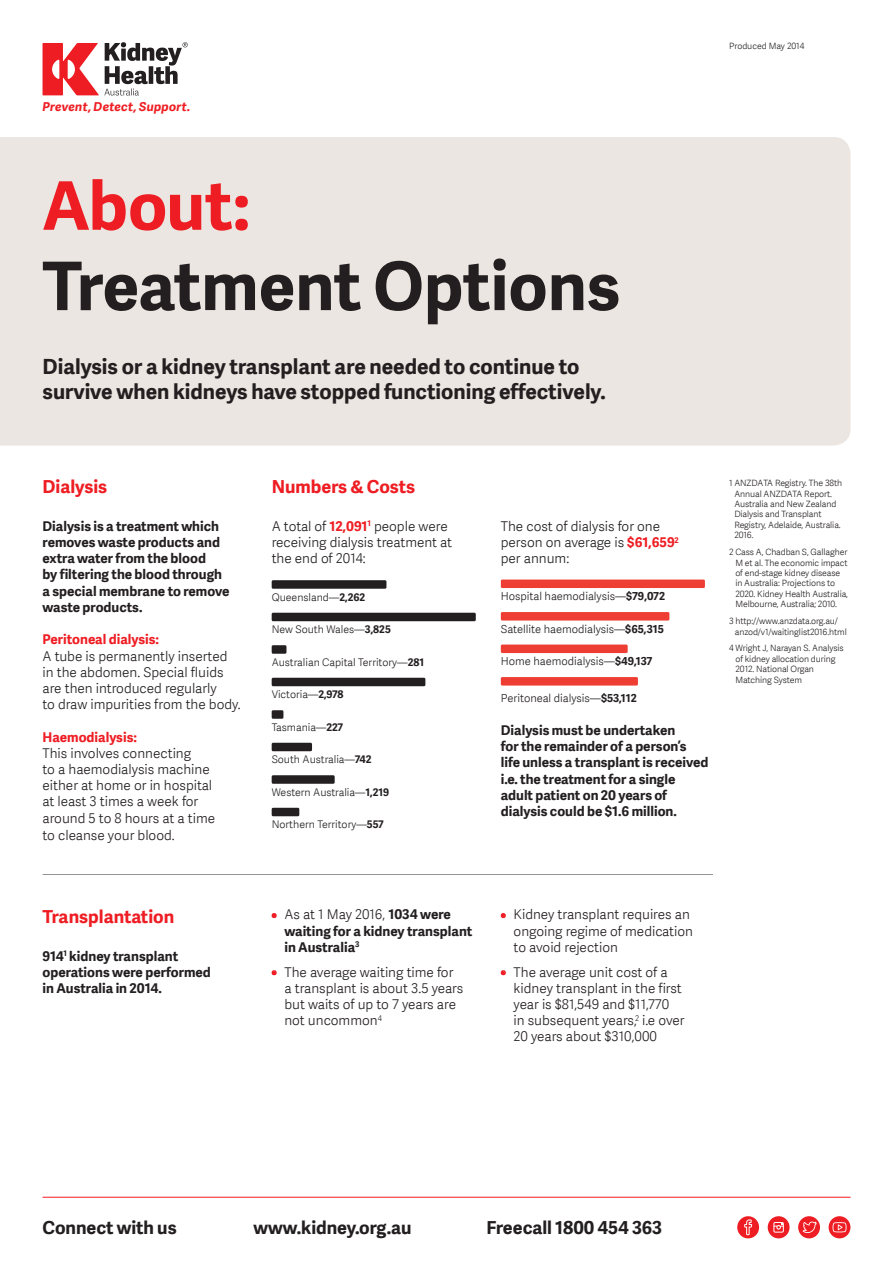
<style>
.page{position:relative;width:893px;height:1263px;background:#fff}
.page>*{position:absolute;margin:0;border:0;box-sizing:border-box;transform-origin:0 0}
.t1{font:700 66.9px "Adelle Sans";color:#231f20}
.t2{font:700 66.9px "Adelle Sans";letter-spacing:-.01em;color:#ee1d23}
.t3{font:700 21px/25.2px "Adelle Sans";color:#231f20}
.t4{font:700 18px "Adelle Sans";color:#231f20}
.t5{font:700 18px "Adelle Sans";color:#ee1d23}
.t6{font:300 13.5px/16.2px "Adelle Sans";color:#231f20}
.t7{font:700 13.5px/16.2px "Adelle Sans";color:#231f20}
.t8{font:700 13.5px "Adelle Sans";color:#ee1d23}
.t9{font:italic 700 12.3px "Adelle Sans";letter-spacing:.015em;color:#ee1d23}
.t10{font:300 11.1px "Adelle Sans";color:#231f20}
.t11{font:300 10.5px "Adelle Sans";color:#231f20}
.t12{font:300 8.7px/10.5px "Adelle Sans";letter-spacing:-.01em;color:#231f20}
.s1{font-weight:700;color:#ee1d23}
.s2{font-weight:700}
.s3{font-weight:300;color:#ee1d23}
.s4{font-weight:300}
.s5{color:#ee1d23}
</style>
<div class="page">
<div style="left:737px;top:1216px;width:22px;height:22px;background:#ee1d23;border-radius:50%"></div>
<svg style="left:744px;top:1219px;width:8px;height:16px"></svg>
<div style="left:798px;top:1216px;width:22px;height:22px;background:#ee1d23;border-radius:50%"></div>
<svg style="left:803px;top:1221px;width:14px;height:12px"></svg>
<div style="left:829px;top:1216px;width:21px;height:22px;background:#ee1d23;border-radius:50%"></div>
<svg style="left:832px;top:1222px;width:14px;height:10px"></svg>
<div style="left:768px;top:1216px;width:21px;height:22px;background:#ee1d23;border-radius:50%"></div>
<div style="left:773px;top:1222px;width:11px;height:10px;border:1px solid #fff"></div>
<svg style="left:774px;top:1223px;width:9px;height:6px"></svg>
<hr style="left:43px;top:1197px;width:808px;height:1px;background:#ee1d23">
<svg style="left:43px;top:42px;width:145px;height:53px"></svg>
<div style="left:0;top:137px;width:850px;height:309px;background:#ebe6e1"></div>
<div style="left:272px;top:580px;width:114px;height:9px;background:#231f20;border-radius:2px"></div>
<div style="left:272px;top:613px;width:204px;height:8px;background:#231f20;border-radius:2px"></div>
<div style="left:272px;top:645px;width:14px;height:9px;background:#231f20;border-radius:2px"></div>
<div style="left:272px;top:678px;width:153px;height:8px;background:#231f20;border-radius:2px"></div>
<div style="left:272px;top:710px;width:11px;height:9px;background:#231f20;border-radius:2px"></div>
<div style="left:272px;top:743px;width:40px;height:8px;background:#231f20;border-radius:2px"></div>
<div style="left:272px;top:775px;width:63px;height:9px;background:#231f20;border-radius:2px"></div>
<div style="left:272px;top:808px;width:27px;height:8px;background:#231f20;border-radius:2px"></div>
<div style="left:501px;top:579px;width:204px;height:9px;background:#ee3e34;border-radius:2px"></div>
<div style="left:501px;top:612px;width:168px;height:8px;background:#ee3e34;border-radius:2px"></div>
<div style="left:501px;top:644px;width:127px;height:9px;background:#ee3e34;border-radius:2px"></div>
<div style="left:501px;top:677px;width:137px;height:8px;background:#ee3e34;border-radius:2px"></div>
<svg style="left:271px;top:913px;width:6px;height:6px"></svg>
<svg style="left:271px;top:970px;width:6px;height:6px"></svg>
<svg style="left:500px;top:913px;width:6px;height:6px"></svg>
<svg style="left:500px;top:970px;width:6px;height:6px"></svg>
<hr style="left:43px;top:874px;width:670px;height:1px;background:#939598">
<p class="t9" style="left:43px;top:99px;width:150px">Prevent, Detect, Support.</p>
<p class="t2" style="left:42px;top:167px;width:210px">About:</p>
<p class="t1" style="left:42px;top:247px;width:579px">Treatment Options</p>
<p class="t3" style="left:43px;top:354px;width:565px">Dialysis or a kidney transplant are needed to continue to survive when kidneys have stopped functioning effectively.</p>
<p class="t12" style="left:729px;top:41px;width:77px">Produced May 2014</p>
<p class="t5" style="left:43px;top:476px;width:66px">Dialysis</p>
<p class="t7" style="left:43px;top:518px;width:189px">Dialysis is a treatment which removes waste products and extra water from the blood<br>by filtering the blood through a special membrane to remove waste products.</p>
<p class="t8" style="left:43px;top:632px;width:118px">Peritoneal dialysis:</p>
<p class="t6" style="left:43px;top:648px;width:200px">A tube is permanently inserted in the abdomen. Special fluids are then introduced regularly<br>to draw impurities from the body.</p>
<p class="t8" style="left:43px;top:729px;width:96px">Haemodialysis:</p>
<p class="t6" style="left:43px;top:745px;width:174px">This involves connecting<br>to a haemodialysis machine either at home or in hospital at least 3 times a week for around 5 to 8 hours at a time to cleanse your blood.</p>
<p class="t5" style="left:43px;top:906px;width:133px">Transplantation</p>
<p class="t7" style="left:43px;top:948px;width:170px">914<sup>1</sup> kidney transplant operations were performed in Australia in 2014.</p>
<p class="t5" style="left:272px;top:476px;width:145px">Numbers &amp; Costs</p>
<p class="t6" style="left:272px;top:518px;width:182px">A total of <span class="s1">12,091</span><sup>1</sup> people were receiving dialysis treatment at the end of 2014:</p>
<p class="t11" style="left:272px;top:591px;width:95px">Queensland—<span class="s2">2,262</span></p>
<p class="t11" style="left:272px;top:624px;width:121px">New South Wales—<span class="s2">3,825</span></p>
<p class="t11" style="left:272px;top:656px;width:154px">Australian Capital Territory—<span class="s2">281</span></p>
<p class="t11" style="left:272px;top:689px;width:73px">Victoria—<span class="s2">2,978</span></p>
<p class="t11" style="left:272px;top:721px;width:73px">Tasmania—<span class="s2">227</span></p>
<p class="t11" style="left:272px;top:754px;width:101px">South Australia—<span class="s2">742</span></p>
<p class="t11" style="left:272px;top:786px;width:119px">Western Australia—<span class="s2">1,219</span></p>
<p class="t11" style="left:272px;top:819px;width:114px">Northern Territory—<span class="s2">557</span></p>
<p class="t6" style="left:501px;top:518px;width:179px">The cost of dialysis for one person on average is <span class="s1">$61,659</span><sup>2 </sup>per annum:</p>
<p class="t10" style="left:501px;top:590px;width:166px">Hospital haemodialysis—<span class="s2">$79,072</span></p>
<p class="t10" style="left:501px;top:622px;width:165px">Satellite haemodialysis—<span class="s2">$65,315</span></p>
<p class="t10" style="left:501px;top:655px;width:153px">Home haemodialysis—<span class="s2">$49,137</span></p>
<p class="t10" style="left:501px;top:692px;width:137px">Peritoneal dialysis—<span class="s2">$53,112</span></p>
<p class="t7" style="left:501px;top:722px;width:209px">Dialysis must be undertaken<br>for the remainder of a person’s life unless a transplant is received i.e. the treatment for a single adult patient on 20 years of dialysis could be $1.6 million.</p>
<p class="t12" style="left:734px;top:478px;width:109px;text-indent:-5px">1 ANZDATA Registry. The 38th<br>Annual ANZDATA Report.<br>Australia and New Zealand<br>Dialysis and Transplant<br>Registry, Adelaide, Australia.<br>2016.</p>
<p class="t12" style="left:735px;top:547px;width:114px;text-indent:-6px">2 Cass A, Chadban S, Gallagher<br>M et al. The economic impact of end-stage kidney disease in Australia: Projections to<br>2020. Kidney Health Australia,<br>Melbourne, Australia; 2010.</p>
<p class="t12" style="left:735px;top:616px;width:113px;text-indent:-6px">3 http://www.anzdata.org.au/ anzod/v1/waitinglist2016.html</p>
<p class="t12" style="left:735px;top:643px;width:110px;text-indent:-6px">4 Wright J, Narayan S. Analysis of kidney allocation during<br>2012. National Organ<br>Matching System</p>
<p class="t7" style="left:284px;top:906px;width:189px;text-indent:-13px"><span class="s3">•</span> <span class="s4">As at 1 May 2016,</span> 1034 were waiting for a kidney transplant in Australia<sup>3</sup></p>
<p class="t6" style="left:284px;top:964px;width:180px;text-indent:-13px"><span class="s5">•</span> The average waiting time for a transplant is about 3.5 years but waits of up to 7 years are not uncommon<sup>4</sup></p>
<p class="t6" style="left:514px;top:907px;width:181px;text-indent:-13px"><span class="s5">•</span> Kidney transplant requires an ongoing regime of medication to avoid rejection</p>
<p class="t6" style="left:514px;top:964px;width:173px;text-indent:-13px"><span class="s5">•</span> The average unit cost of a kidney transplant in the first year is $81,549 and $11,770<br>in subsequent years,<sup>2</sup> i.e over<br>20 years about $310,000</p>
<h3 class="t4" style="left:43px;top:1217px;width:136px">Connect with us</h3>
<h3 class="t4" style="left:253px;top:1217px;width:160px">www.kidney.org.au</h3>
<h3 class="t4" style="left:486px;top:1217px;width:177px">Freecall 1800 454 363</h3>
</div>
